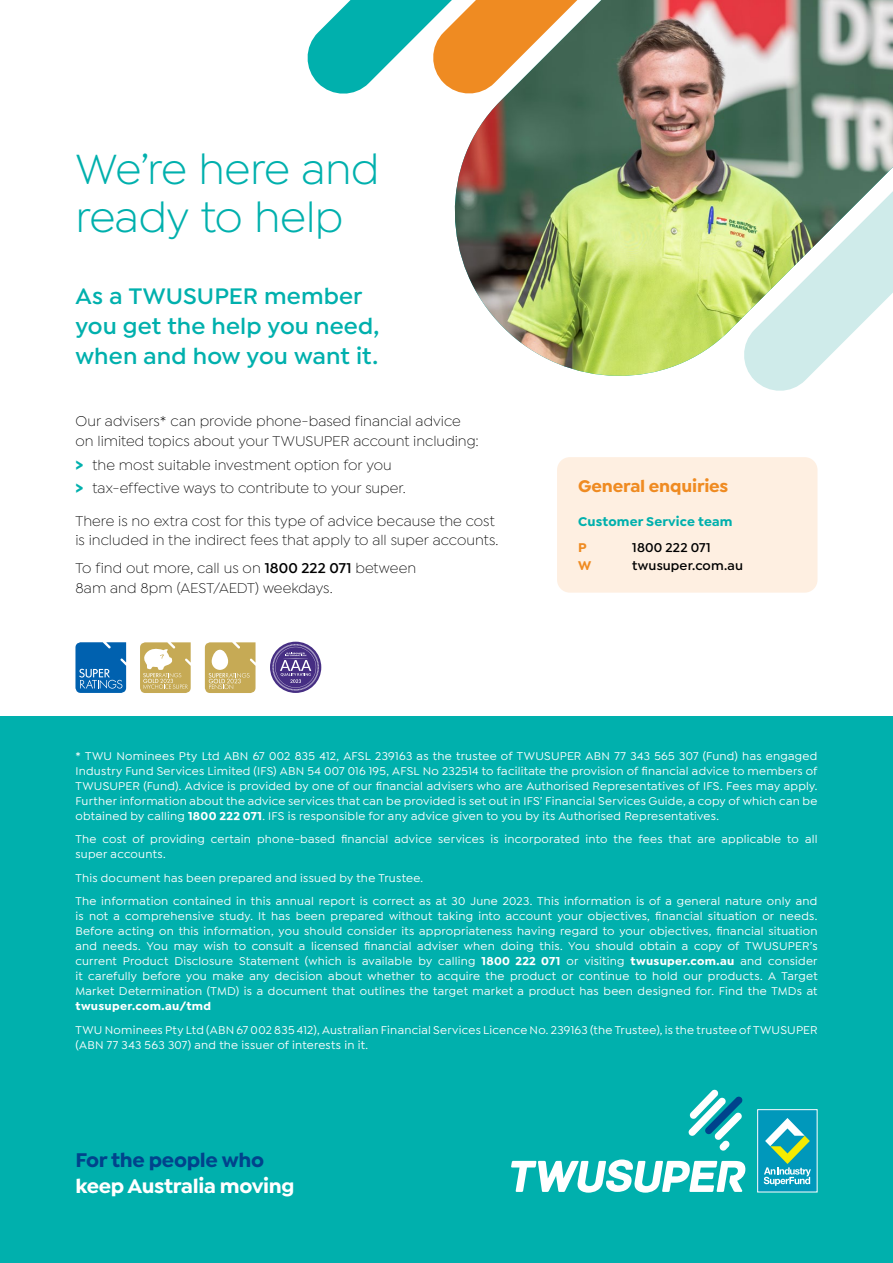
<style>
.page{position:relative;width:893px;height:1263px;background:#fff}
.page>*{position:absolute;margin:0;border:0;box-sizing:border-box;transform-origin:0 0}
.t1{font:45px/48px "Isidora Sans";letter-spacing:-.015em;color:#00b0ad}
.t2{font:600 24px/30px "Isidora Sans";letter-spacing:.005em;color:#00b0ad}
.t3{font:700 21.15px "Isidora Sans";letter-spacing:-.015em;color:#fff}
.t4{font:700 21.15px "Isidora Sans";letter-spacing:-.015em;color:#00438c}
.t5{font:700 18px "Isidora Sans";letter-spacing:-.01em;color:#ef8b22}
.t6{font:300 15px/19.5px "Isidora Sans";color:#000}
.t7{font:600 13.5px "Isidora Sans";letter-spacing:.01em;color:#000}
.t8{font:700 13.5px "Isidora Sans";letter-spacing:.01em;color:#00b0ad}
.t9{font:700 13.5px "Isidora Sans";color:#ef8b22}
.t10{font:500 12px/15px "Isidora Sans";letter-spacing:.02em;color:#fff}
.t11{font:700 12px "Isidora Sans";letter-spacing:.025em;color:#fff}
.s1{font-weight:900;color:#00b0ad}
.s2{font-weight:600}
.s3{font-weight:700}
</style>
<div class="page">
<div style="left:0;top:716px;width:893px;height:547px;background:#00b0ad"></div>
<svg style="left:307px;top:0;width:132px;height:94px"></svg>
<svg style="left:511px;top:1159px;width:235px;height:34px"></svg>
<svg style="left:688px;top:1089px;width:55px;height:62px"></svg>
<div style="left:758px;top:1110px;width:59px;height:82px;background:#0098bb"></div>
<div style="left:757px;top:1109px;width:60px;height:83px;border:1px solid #fff"></div>
<svg style="left:764px;top:1118px;width:47px;height:68px"></svg>
<img style="left:439px;top:0;width:454px;height:391px">
<div style="left:557px;top:457px;width:260px;height:136px;background:#feefe1;border-radius:13px"></div>
<svg style="left:75px;top:642px;width:51px;height:51px;background:#1c72b7"></svg>
<div style="left:270px;top:642px;width:51px;height:51px;background:#462e83;border-radius:50%"></div>
<svg style="left:272px;top:644px;width:47px;height:47px"></svg>
<svg style="left:205px;top:642px;width:51px;height:51px;background:#d0b974"></svg>
<svg style="left:140px;top:642px;width:51px;height:51px"></svg>
<h1 class="t1" style="left:75px;top:145px;width:306px">We’re here and ready to help</h1>
<h2 class="t2" style="left:75px;top:281px;width:306px">As a TWUSUPER member you get the help you need, when and how you want it.</h2>
<p class="t6" style="left:75px;top:412px;width:405px">Our advisers* can provide phone-based financial advice on limited topics about your TWUSUPER account including:</p>
<p class="t6" style="left:75px;top:453px;width:332px;line-height:23.7px"><span class="s1">&gt;</span> the most suitable investment option for you<br><span class="s1">&gt;</span> tax-effective ways to contribute to your super.</p>
<p class="t6" style="left:75px;top:511px;width:425px">There is no extra cost for this type of advice because the cost is included in the indirect fees that apply to all super accounts.</p>
<p class="t6" style="left:75px;top:558px;width:342px">To find out more, call us on <span class="s2">1800 222 071</span> between<br>8am and 8pm (AEST/AEDT) weekdays.</p>
<h3 class="t5" style="left:578px;top:475px;width:152px">General enquiries</h3>
<p class="t8" style="left:578px;top:513px;width:156px">Customer Service team</p>
<p class="t9" style="left:578px;top:539px;width:10px">P</p>
<p class="t7" style="left:632px;top:540px;width:80px">1800 222 071</p>
<p class="t9" style="left:578px;top:557px;width:15px">W</p>
<p class="t7" style="left:632px;top:558px;width:112px">twusuper.com.au</p>
<p class="t10" style="left:75px;top:748px;width:744px;text-align:justify">* TWU Nominees Pty Ltd ABN 67 002 835 412, AFSL 239163 as the trustee of TWUSUPER ABN 77 343 565 307 (Fund) has engaged Industry Fund Services Limited (IFS) ABN 54 007 016 195, AFSL No 232514 to facilitate the provision of financial advice to members of TWUSUPER (Fund). Advice is provided by one of our financial advisers who are Authorised Representatives of IFS. Fees may apply.<br>Further information about the advice services that can be provided is set out in IFS’ Financial Services Guide, a copy of which can be obtained by calling <span class="s3">1800 222 071</span>. IFS is responsible for any advice given to you by its Authorised Representatives.</p>
<p class="t10" style="left:75px;top:832px;width:743px">The cost of providing certain phone-based financial advice services is incorporated into the fees that are applicable to all super accounts.</p>
<p class="t10" style="left:75px;top:866px;width:743px;line-height:23.5px">This document has been prepared and issued by the Trustee.<br>The information contained in this annual report is correct as at 30 June 2023. This information is of a general nature only and</p>
<p class="t10" style="left:75px;top:909px;width:744px;text-align:justify">is not a comprehensive study. It has been prepared without taking into account your objectives, financial situation or needs.<br>Before acting on this information, you should consider its appropriateness having regard to your objectives, financial situation and needs. You may wish to consult a licensed financial adviser when doing this. You should obtain a copy of TWUSUPER’s current Product Disclosure Statement (which is available by calling <span class="s3">1800 222 071</span> or visiting <span class="s3">twusuper.com.au</span> and consider it carefully before you make any decision about whether to acquire the product or continue to hold our products. A Target Market Determination (TMD) is a document that outlines the target market a product has been designed for. Find the TMDs at</p>
<p class="t11" style="left:75px;top:999px;width:137px">twusuper.com.au/tmd</p>
<p class="t10" style="left:75px;top:1022px;width:743px">TWU Nominees Pty Ltd (ABN 67 002 835 412), Australian Financial Services Licence No. 239163 (the Trustee), is the trustee of TWUSUPER (ABN 77 343 563 307) and the issuer of interests in it.</p>
<h3 class="t4" style="left:75px;top:1147px;width:190px">For the people who</h3>
<h3 class="t3" style="left:75px;top:1173px;width:221px">keep Australia moving</h3>
</div>
